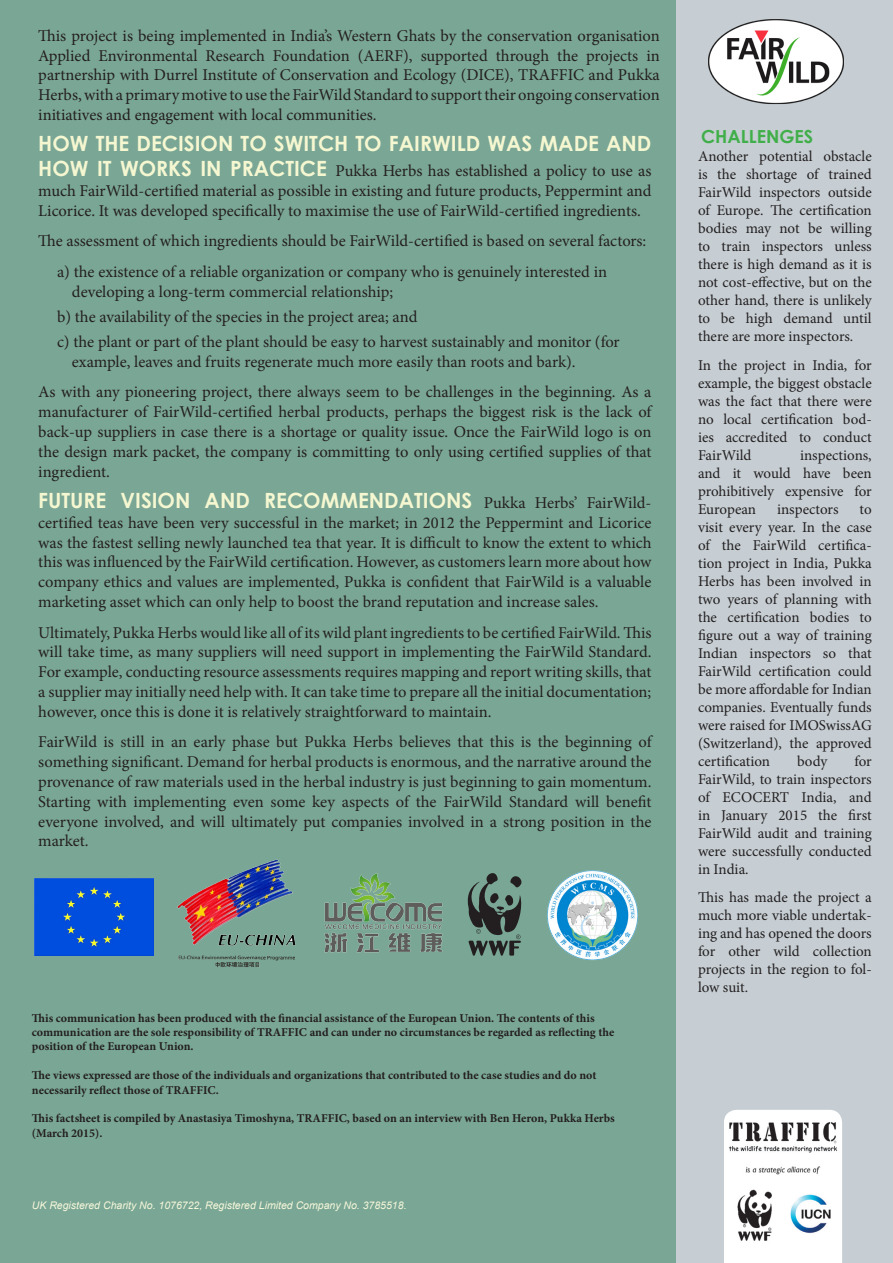
<style>
.page{position:relative;width:893px;height:1263px;background:#7aa695}
.page>*{position:absolute;margin:0;border:0;box-sizing:border-box;transform-origin:0 0}
.t1{font:700 21px "Century Gothic";color:#f5f7d1}
.t2{font:700 18px "Century Gothic";color:#40ae49}
.t3{font:16.5px/19.8px "Minion Pro";letter-spacing:-.005em;color:#231f20;text-align:justify}
.t4{font:15px/18px "Minion Pro";color:#231f20;text-align:justify}
.t5{font:700 12px/14.4px "Minion Pro";color:#231f20}
.t6{font:italic 10.5px "Arial";color:#f6f8da}
.s1{font-family:"Century Gothic";font-weight:700;font-size:21px;color:#f5f7d1}
.s2{font-family:"Minion Pro";font-weight:400;font-size:16.5px;color:#231f20}
</style>
<div class="page">
<img style="left:177px;top:859px;width:119px;height:109px">
<img style="left:34px;top:878px;width:119px;height:77px">
<div style="left:677px;top:0;width:216px;height:1263px;background:#c6ced3"></div>
<img style="left:708px;top:19px;width:136px;height:85px">
<img style="left:724px;top:1110px;width:118px;height:153px">
<img style="left:324px;top:873px;width:119px;height:80px">
<svg style="left:468px;top:873px;width:53px;height:83px"></svg>
<img style="left:547px;top:870px;width:91px;height:90px">
<p class="t3" style="left:38px;top:26px;width:623px">This project is being implemented in India’s Western Ghats by the conservation organisation Applied Environmental Research Foundation (AERF), supported through the projects in partnership with Durrel Institute of Conservation and Ecology (DICE), TRAFFIC and Pukka Herbs, with a primary motive to use the FairWild Standard to support their ongoing conservation initiatives and engagement with local communities.</p>
<p class="t1" style="left:38px;top:127px;width:615px">HOW THE DECISION TO SWITCH TO FAIRWILD WAS MADE AND</p>
<p class="t3" style="left:38px;top:161px;width:615px"><span class="s1">HOW IT WORKS IN PRACTICE</span> Pukka Herbs has established a policy to use as much FairWild-certified material as possible in existing and future products, Peppermint and Licorice. It was developed specifically to maximise the use of FairWild-certified ingredients.</p>
<p class="t3" style="left:38px;top:231px;width:610px">The assessment of which ingredients should be FairWild-certified is based on several factors:</p>
<p class="t3" style="left:57px;top:262px;width:552px">a) the existence of a reliable organization or company who is genuinely interested in</p>
<p class="t3" style="left:72px;top:281px;width:323px">developing a long-term commercial relationship;</p>
<p class="t3" style="left:57px;top:307px;width:362px">b) the availability of the species in the project area; and</p>
<p class="t3" style="left:57px;top:332px;width:564px">c) the plant or part of the plant should be easy to harvest sustainably and monitor (for</p>
<p class="t3" style="left:72px;top:352px;width:505px">example, leaves and fruits regenerate much more easily than roots and bark).</p>
<p class="t3" style="left:38px;top:382px;width:615px">As with any pioneering project, there always seem to be challenges in the beginning. As a manufacturer of FairWild-certified herbal products, perhaps the biggest risk is the lack of back-up suppliers in case there is a shortage or quality issue. Once the FairWild logo is on the design mark packet, the company is committing to only using certified supplies of that ingredient.</p>
<p class="t1" style="left:38px;top:484px;width:615px">FUTURE VISION AND RECOMMENDATIONS <span class="s2">Pukka Herbs’ FairWild-</span></p>
<p class="t3" style="left:38px;top:513px;width:615px">certified teas have been very successful in the market; in 2012 the Peppermint and Licorice was the fastest selling newly launched tea that year. It is difficult to know the extent to which this was influenced by the FairWild certification. However, as customers learn more about how company ethics and values are implemented, Pukka is confident that FairWild is a valuable marketing asset which can only help to boost the brand reputation and increase sales.</p>
<p class="t3" style="left:38px;top:622px;width:615px">Ultimately, Pukka Herbs would like all of its wild plant ingredients to be certified FairWild. This will take time, as many suppliers will need support in implementing the FairWild Standard.<br>For example, conducting resource assessments requires mapping and report writing skills, that a supplier may initially need help with. It can take time to prepare all the initial documentation; however, once this is done it is relatively straightforward to maintain.</p>
<p class="t3" style="left:38px;top:732px;width:615px">FairWild is still in an early phase but Pukka Herbs believes that this is the beginning of something significant. Demand for herbal products is enormous, and the narrative around the provenance of raw materials used in the herbal industry is just beginning to gain momentum.<br>Starting with implementing even some key aspects of the FairWild Standard will benefit everyone involved, and will ultimately put companies involved in a strong position in the market.</p>
<p class="t5" style="left:32px;top:1010px;width:584px">This communication has been produced with the financial assistance of the European Union. The contents of this communication are the sole responsibility of TRAFFIC and can under no circumstances be regarded as reflecting the position of the European Union.</p>
<p class="t5" style="left:32px;top:1068px;width:566px">The views expressed are those of the individuals and organizations that contributed to the case studies and do not necessarily reflect those of TRAFFIC.</p>
<p class="t5" style="left:32px;top:1111px;width:584px">This factsheet is compiled by Anastasiya Timoshyna, TRAFFIC, based on an interview with Ben Heron, Pukka Herbs (March 2015).</p>
<p class="t6" style="left:32px;top:1199px;width:376px">UK Registered Charity No. 1076722, Registered Limited Company No. 3785518.</p>
<p class="t2" style="left:701px;top:122px;width:113px">CHALLENGES</p>
<p class="t4" style="left:698px;top:147px;width:175px">Another potential obstacle is the shortage of trained FairWild inspectors outside of Europe. The certification bodies may not be willing to train inspectors unless there is high demand as it is not cost-effective, but on the other hand, there is unlikely to be high demand until there are more inspectors.</p>
<p class="t4" style="left:698px;top:356px;width:175px">In the project in India, for example, the biggest obstacle was the fact that there were no local certification bod&shy;ies accredited to conduct FairWild</p>
<p class="t4" style="left:698px;top:446px;width:175px;text-indent:102px">inspections, and it would have been prohibitively expensive for European</p>
<p class="t4" style="left:777px;top:500px;width:63px">inspectors</p>
<p class="t4" style="left:698px;top:500px;width:175px;text-indent:162px">to visit every year. In the case of the FairWild certifica&shy;tion project in India, Pukka Herbs has been involved in two years of planning with the certification bodies to figure out a way of training Indian inspectors so that FairWild certification could be more affordable for Indian companies. Eventually funds were raised for IMOSwissAG (Switzerland), the approved certification</p>
<p class="t4" style="left:698px;top:752px;width:175px;text-indent:156px">for FairWild, to train inspectors of ECOCERT India, and in January 2015 the first FairWild audit and training were successfully conducted in India.</p>
<p class="t4" style="left:698px;top:889px;width:175px">This has made the project a much more viable undertak&shy;ing and has opened the doors for other wild collection projects in the region to fol&shy;low suit.</p>
<p class="t4" style="left:797px;top:752px;width:32px">body</p>
</div>
